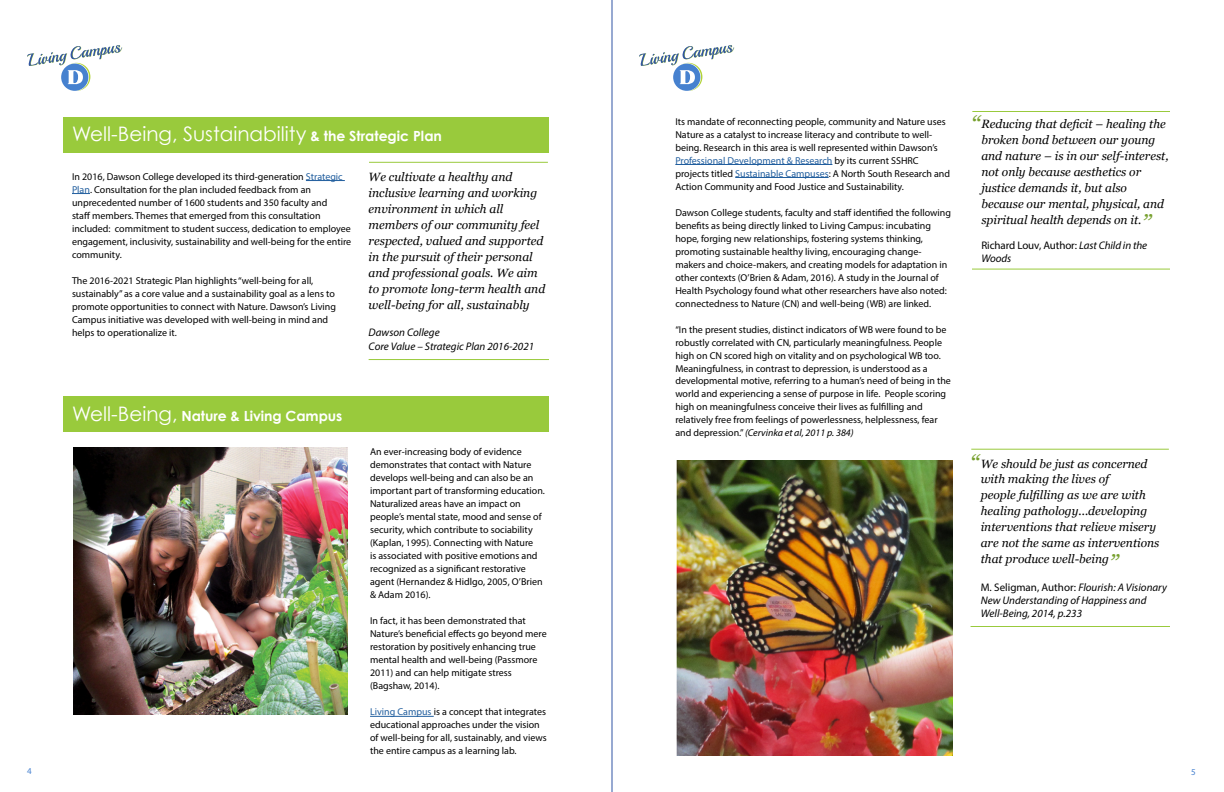
<style>
.page{position:relative;width:1224px;height:792px;background:#fff}
.page>*{position:absolute;margin:0;border:0;box-sizing:border-box;transform-origin:0 0}
.t1{font:italic 24px "Georgia";color:#77a02e}
.t2{font:20px "Century Gothic";color:#fff}
.t3{font:700 14px "Century Gothic";letter-spacing:-.005em;color:#fff}
.t4{font:italic 12px/16px "Georgia";color:#000}
.t5{font:italic 11px/13px "Myriad Pro";color:#000}
.t6{font:11px/13px "Myriad Pro";letter-spacing:-.01em;color:#000}
.t7{font:10px/13px "Myriad Pro";color:#000}
.t8{font:9px "Myriad Pro";color:#4681cf}
.s1{font-weight:700;font-size:14px}
.s2{color:#215e9e}
.s3{font-weight:400;font-size:20px}
.s4{font-style:italic}
.s5{font-style:normal}
</style>
<div class="page">
<div style="left:63px;top:117px;width:486px;height:36px;background:#99ca3c"></div>
<svg style="left:27px;top:45px;width:95px;height:46px"></svg>
<hr style="left:306px;top:180px;width:39px;height:1px;background:#215e9e">
<svg style="left:72px;top:193px;width:18px;height:1px"></svg>
<hr style="left:369px;top:162px;width:179px;height:1px;background:#99ca3c">
<hr style="left:369px;top:359px;width:180px;height:1px;background:#99ca3c">
<div style="left:63px;top:396px;width:486px;height:36px;background:#99ca3c"></div>
<img style="left:74px;top:447px;width:274px;height:268px">
<hr style="left:370px;top:716px;width:64px;height:1px;background:#215e9e">
<hr style="left:972px;top:111px;width:198px;height:1px;background:#99ca3c">
<hr style="left:972px;top:269px;width:198px;height:1px;background:#99ca3c">
<svg style="left:639px;top:45px;width:95px;height:46px"></svg>
<hr style="left:971px;top:449px;width:198px;height:1px;background:#99ca3c">
<hr style="left:971px;top:626px;width:199px;height:1px;background:#99ca3c">
<img style="left:676px;top:460px;width:276px;height:296px">
<hr style="left:675px;top:164px;width:157px;height:1px;background:#215e9e">
<hr style="left:735px;top:177px;width:94px;height:1px;background:#215e9e">
<hr style="left:612px;top:0;width:1px;height:792px;background:#3155a4">
<h2 class="t2" style="left:72px;top:122px;width:371px">Well-Being, Sustainability <span class="s1">&amp; the Strategic Plan</span></h2>
<p class="t7" style="left:72px;top:170px;width:281px">In 2016, Dawson College developed its third-generation <span class="s2">Strategic Plan</span>. Consultation for the plan included feedback from an unprecedented number of 1600 students and 350 faculty and<br>staff members. Themes that emerged from this consultation included: commitment to student success, dedication to employee engagement, inclusivity, sustainability and well-being for the entire community.</p>
<p class="t7" style="left:72px;top:274px;width:266px">The 2016-2021 Strategic Plan highlights “well-being for all, sustainably” as a core value and a sustainability goal as a lens to promote opportunities to connect with Nature. Dawson’s Living Campus initiative was developed with well-being in mind and helps to operationalize it.</p>
<p class="t4" style="left:369px;top:169px;width:178px">We cultivate a healthy and inclusive learning and working environment in which all members of our community feel respected, valued and supported in the pursuit of their personal and professional goals. We aim to promote long-term health and well-being for all, sustainably</p>
<p class="t5" style="left:369px;top:325px;width:167px;line-height:14px">Dawson College<br>Core Value – Strategic Plan 2016-2021</p>
<h3 class="t3" style="left:72px;top:407px;width:272px"><span class="s3">Well-Being,</span> Nature &amp; Living Campus</h3>
<p class="t7" style="left:370px;top:445px;width:176px">An ever-increasing body of evidence demonstrates that contact with Nature develops well-being and can also be an important part of transforming education.<br>Naturalized areas have an impact on people’s mental state, mood and sense of security, which contribute to sociability (Kaplan, 1995). Connecting with Nature<br>is associated with positive emotions and recognized as a significant restorative agent (Hernandez &amp; Hidlgo, 2005, O’Brien &amp; Adam 2016).</p>
<p class="t7" style="left:370px;top:614px;width:178px">In fact, it has been demonstrated that Nature’s beneficial effects go beyond mere restoration by positively enhancing true mental health and well-being (Passmore 2011) and can help mitigate stress (Bagshaw, 2014).</p>
<p class="t7" style="left:370px;top:705px;width:178px"><span class="s2">Living Campus</span> is a concept that integrates educational approaches under the vision of well-being for all, sustainably, and views the entire campus as a learning lab.</p>
<p class="t7" style="left:675px;top:114px;width:276px">Its mandate of reconnecting people, community and Nature uses Nature as a catalyst to increase literacy and contribute to well&shy;being. Research in this area is well represented within Dawson’s <span class="s2">Professional Development &amp; Research</span> by its current SSHRC projects titled <span class="s2">Sustainable Campuses</span>: A North South Research and Action Community and Food Justice and Sustainability.</p>
<p class="t7" style="left:675px;top:205px;width:277px">Dawson College students, faculty and staff identified the following benefits as being directly linked to Living Campus: incubating hope, forging new relationships, fostering systems thinking, promoting sustainable healthy living, encouraging change&shy;makers and choice-makers, and creating models for adaptation in other contexts (O’Brien &amp; Adam, 2016). A study in the Journal of Health Psychology found what other researchers have also noted: connectedness to Nature (CN) and well-being (WB) are linked.</p>
<p class="t7" style="left:675px;top:322px;width:277px">“In the present studies, distinct indicators of WB were found to be robustly correlated with CN, particularly meaningfulness. People high on CN scored high on vitality and on psychological WB too.<br>Meaningfulness, in contrast to depression, is understood as a developmental motive, referring to a human’s need of being in the world and experiencing a sense of purpose in life. People scoring high on meaningfulness conceive their lives as fulfilling and relatively free from feelings of powerlessness, helplessness, fear and depression.” <span class="s4">(Cervinka et al, 2011 p. 384)</span></p>
<h1 class="t1" style="left:971px;top:107px;width:11px">“</h1>
<p class="t4" style="left:981px;top:115px;width:189px">Reducing that deficit – healing the broken bond between our young and nature – is in our self-interest, not only because aesthetics or justice demands it, but also because our mental, physical, and spiritual health depends on it.</p>
<p class="t6" style="left:981px;top:238px;width:167px">Richard Louv, Author: <span class="s4">Last Child in the<br>Woods</span></p>
<h1 class="t1" style="left:1142px;top:206px;width:11px">”</h1>
<h1 class="t1" style="left:970px;top:447px;width:11px">“</h1>
<p class="t4" style="left:981px;top:455px;width:180px">We should be just as concerned with making the lives of<br>people fulfilling as we are with healing pathology...developing interventions that relieve misery are not the same as interventions that produce well-being</p>
<p class="t5" style="left:981px;top:581px;width:188px"><span class="s5">M. Seligman, Author:</span> Flourish: A Visionary<br>New Understanding of Happiness and<br>Well-Being, 2014, p.233</p>
<h1 class="t1" style="left:1109px;top:546px;width:11px">”</h1>
<p class="t8" style="left:27px;top:765px;width:6px">4</p>
<p class="t8" style="left:1191px;top:766px;width:6px">5</p>
</div>
